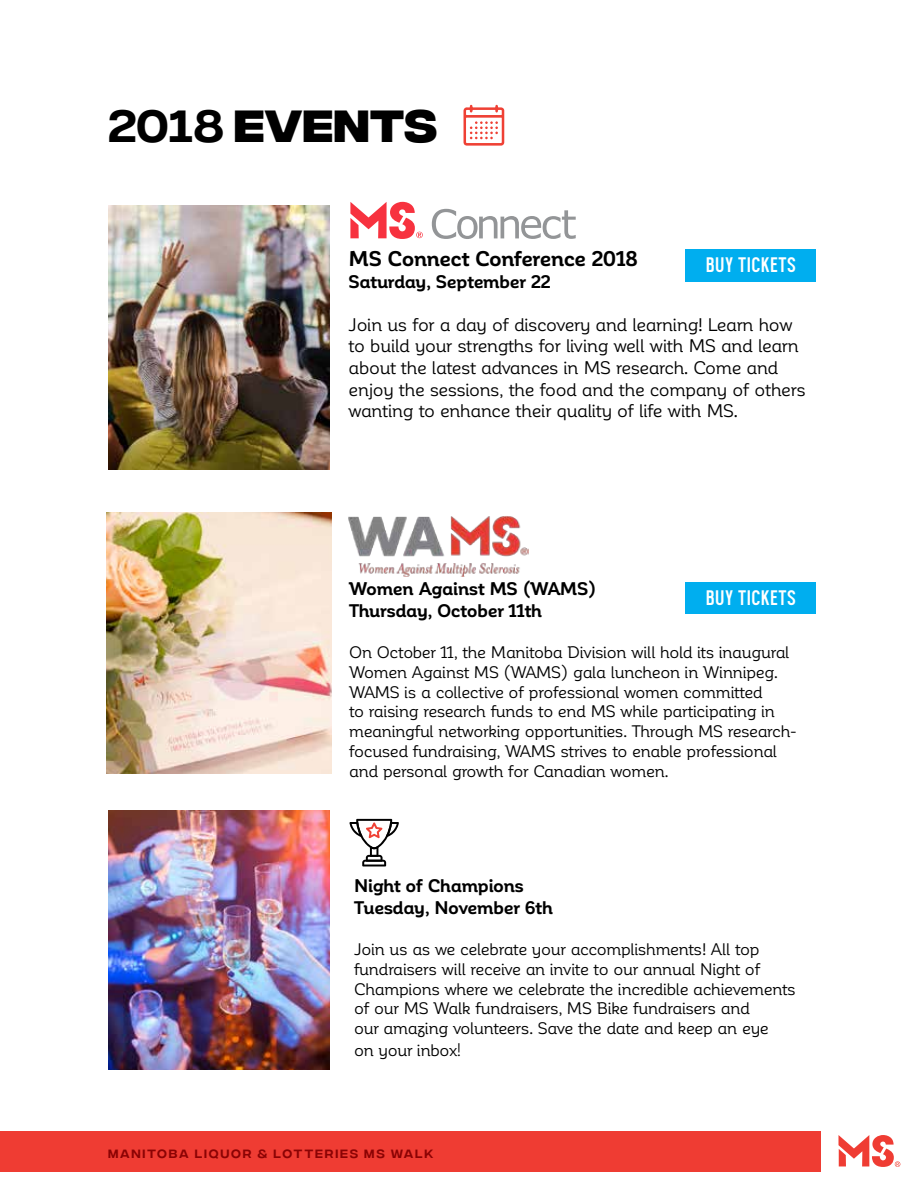
<style>
.page{position:relative;width:918px;height:1188px;background:#fff}
.page>*{position:absolute;margin:0;border:0;box-sizing:border-box;transform-origin:0 0}
.t1{font:700 45px "Integral CF";color:#000}
.t2{font:700 21px "Corporative Alt";letter-spacing:-.02em;color:#000}
.t3{font:700 21px "Aquilone";letter-spacing:.02em;color:#fff}
.t4{font:18px/21.6px "Corporative Alt";letter-spacing:-.02em;color:#000}
.t5{font:700 18px/21.6px "Corporative Alt";letter-spacing:-.02em;color:#000}
.t6{font:16.5px/19.8px "Corporative Alt";letter-spacing:-.02em;color:#000}
.t7{font:12px "Integral CF";letter-spacing:.15em;color:#8b0304}
.s1{font-weight:400}
.s2{font-size:18px}
</style>
<div class="page">
<div style="left:0;top:1131px;width:821px;height:41px;background:#ef3c33"></div>
<svg style="left:839px;top:1135px;width:61px;height:32px"></svg>
<svg style="left:463px;top:105px;width:41px;height:41px"></svg>
<img style="left:348px;top:516px;width:180px;height:61px">
<svg style="left:349px;top:819px;width:50px;height:47px"></svg>
<img style="left:108px;top:205px;width:222px;height:265px">
<img style="left:107px;top:512px;width:224px;height:261px">
<img style="left:108px;top:811px;width:222px;height:259px">
<svg style="left:350px;top:202px;width:73px;height:37px"></svg>
<svg style="left:432px;top:209px;width:144px;height:30px"></svg>
<div style="left:686px;top:582px;width:130px;height:32px;background:#00aeef"></div>
<div style="left:686px;top:249px;width:130px;height:32px;background:#00aeef"></div>
<h1 class="t1" style="left:108px;top:100px;width:331px"><span class="s1">2018</span> EVENTS</h1>
<p class="t2" style="left:349px;top:247px;width:291px">MS Connect Conference 2018</p>
<p class="t5" style="left:349px;top:271px;width:203px">Saturday, September 22</p>
<p class="t4" style="left:349px;top:314px;width:459px">Join us for a day of discovery and learning! Learn how to build your strengths for living well with MS and learn about the latest advances in MS research. Come and enjoy the sessions, the food and the company of others wanting to enhance their quality of life with MS.</p>
<p class="t3" style="left:706px;top:252px;width:91px">BUY TICKETS</p>
<p class="t5" style="left:349px;top:578px;width:249px">Women Against MS (WAMS)<br>Thursday, October 11th</p>
<p class="t6" style="left:349px;top:643px;width:449px">On October 11, the Manitoba Division will hold its inaugural Women Against MS (WAMS) gala luncheon in Winnipeg.<br>WAMS is a collective of professional women committed<br>to raising research funds to end MS while participating in meaningful networking opportunities. Through MS research&shy;focused fundraising, WAMS strives to enable professional and personal growth for Canadian women.</p>
<p class="t3" style="left:706px;top:585px;width:91px">BUY TICKETS</p>
<p class="t5" style="left:354px;top:875px;width:201px">Night of Champions<br>Tuesday, November 6th</p>
<p class="t6" style="left:354px;top:940px;width:443px">Join us as we celebrate your accomplishments! All top fundraisers will receive an invite to our annual Night of Champions where we celebrate the incredible achievements of our MS Walk fundraisers, MS Bike fundraisers and<br>our amazing volunteers. Save the date and keep an eye</p>
<p class="t6" style="left:354px;top:1040px;width:109px">on your inbox<span class="s2">!</span></p>
<p class="t7" style="left:108px;top:1147px;width:327px">MANITOBA LIQUOR &amp; LOTTERIES MS WALK</p>
</div>
